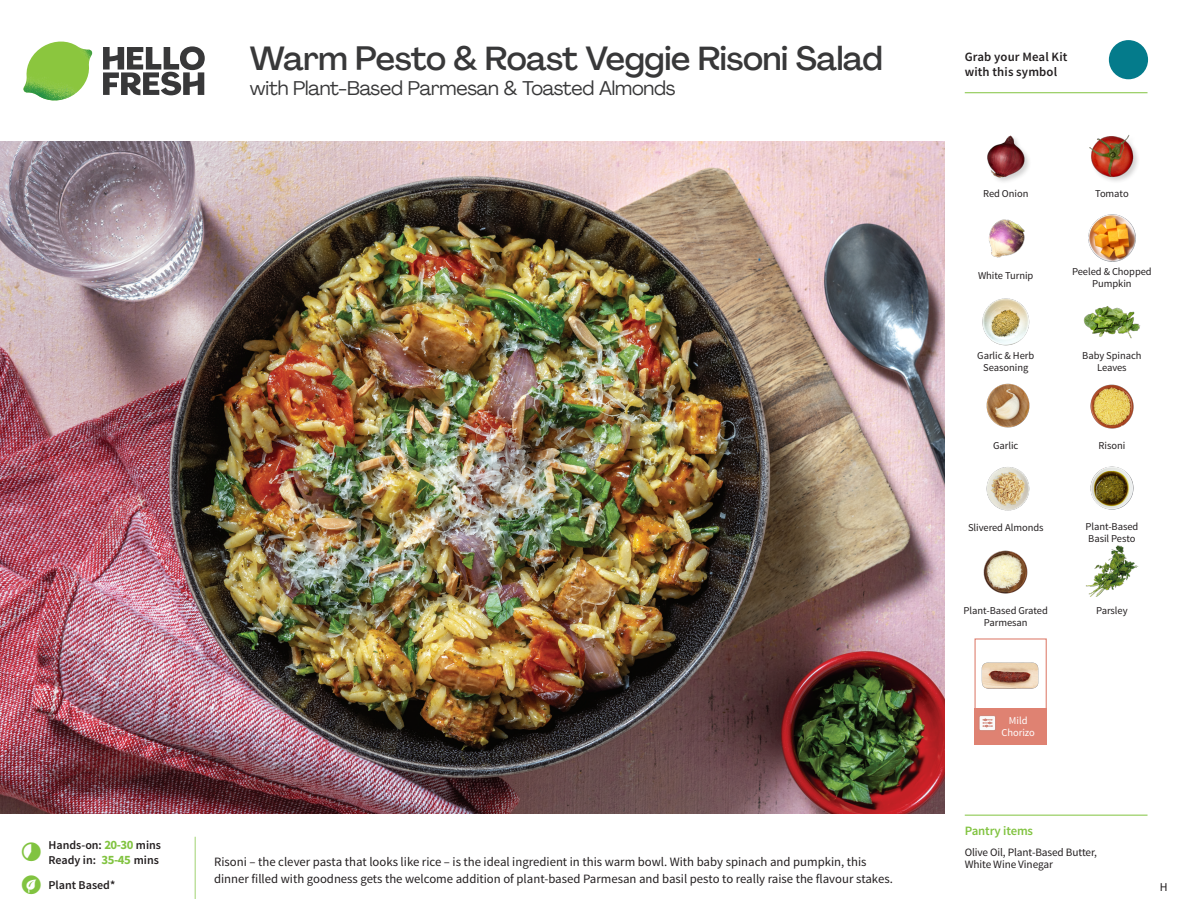
<style>
.page{position:relative;width:1188px;height:918px;background:#fff}
.page>*{position:absolute;margin:0;border:0;box-sizing:border-box;transform-origin:0 0}
._15_Titel_UK{font:500 33px "Agrandir";letter-spacing:-.015em;color:#383839}
._15_Titel_UK-2{font:19.5px "Agrandir";letter-spacing:-.01em;color:#383839}
.Step_6_Text_AU{font:12.75px/16.5px "Source Sans Pro";color:#231f20}
.t1{font:600 12.75px/15px "Source Sans Pro";letter-spacing:.01em;color:#231f20}
._04_Headers_Front{font:600 12.75px "Source Sans Pro";letter-spacing:-.01em;color:#81c340}
._04_Intro{font:600 12px "Source Sans Pro";color:#231f20}
.t2{font:12px "Source Sans Pro";color:#231f20}
._05_Pantry{font:11.25px/12px "Source Sans Pro";letter-spacing:-.01em;color:#231f20}
._18_FRONT_ingredient{font:10.5px/12px "Source Sans Pro";letter-spacing:-.005em;color:#231f20;text-align:center}
._18_FRONT_ingredient-2{font:10.5px/12px "Source Sans Pro";letter-spacing:-.005em;color:#fff;text-align:center}
.s1{font-weight:700;font-size:12.75px;color:#81c340}
</style>
<div class="page">
<svg style="left:103px;top:46px;width:102px;height:49px"></svg>
<img style="left:23px;top:42px;width:69px;height:59px">
<img style="left:0;top:142px;width:945px;height:672px">
<div style="left:975px;top:708px;width:72px;height:37px;background:#df8272"></div>
<div style="left:979px;top:716px;width:17px;height:15px;background:#fafafa;border-radius:2px"></div>
<div style="left:979px;top:715px;width:17px;height:16px;border:1px solid #d08477;border-radius:2px"></div>
<svg style="left:983px;top:719px;width:10px;height:8px"></svg>
<div style="left:975px;top:638px;width:72px;height:73px;border:1px solid #df8272"></div>
<img style="left:981px;top:662px;width:58px;height:27px">
<img style="left:1083px;top:306px;width:58px;height:33px">
<img style="left:986px;top:383px;width:44px;height:45px">
<img style="left:1086px;top:545px;width:53px;height:52px">
<img style="left:1090px;top:384px;width:44px;height:45px">
<img style="left:983px;top:550px;width:45px;height:44px">
<img style="left:1090px;top:466px;width:44px;height:44px">
<img style="left:982px;top:298px;width:48px;height:48px">
<img style="left:989px;top:219px;width:36px;height:39px">
<img style="left:1088px;top:214px;width:48px;height:48px">
<img style="left:987px;top:135px;width:42px;height:47px">
<img style="left:1089px;top:135px;width:49px;height:46px">
<img style="left:986px;top:467px;width:44px;height:44px">
<hr style="left:965px;top:815px;width:183px;height:1px;background:#81c340">
<svg style="left:1091px;top:40px;width:58px;height:54px"></svg>
<hr style="left:965px;top:92px;width:183px;height:1px;background:#81c340">
<p class="_15_Titel_UK" style="left:250px;top:38px;width:634px">Warm Pesto &amp; Roast Veggie Risoni Salad</p>
<p class="_15_Titel_UK-2" style="left:250px;top:76px;width:427px">with Plant-Based Parmesan &amp; Toasted Almonds</p>
<p class="_04_Intro" style="left:48px;top:837px;width:114px">Hands-on: <span class="s1">20-30</span> mins</p>
<p class="_04_Intro" style="left:48px;top:852px;width:112px">Ready in: <span class="s1">35-45</span> mins</p>
<p class="_04_Intro" style="left:48px;top:877px;width:68px">Plant Based*</p>
<p class="Step_6_Text_AU" style="left:214px;top:854px;width:680px">Risoni – the clever pasta that looks like rice – is the ideal ingredient in this warm bowl. With baby spinach and pumpkin, this dinner filled with goodness gets the welcome addition of plant-based Parmesan and basil pesto to really raise the flavour stakes.</p>
<p class="t1" style="left:965px;top:50px;width:104px">Grab your Meal Kit with this symbol</p>
<p class="_18_FRONT_ingredient" style="left:983px;top:188px;width:47px">Red Onion</p>
<p class="_18_FRONT_ingredient" style="left:1095px;top:188px;width:35px">Tomato</p>
<p class="_18_FRONT_ingredient" style="left:978px;top:270px;width:57px">White Turnip</p>
<p class="_18_FRONT_ingredient" style="left:1072px;top:265px;width:81px">Peeled &amp; Chopped<br>Pumpkin</p>
<p class="_18_FRONT_ingredient" style="left:977px;top:350px;width:58px">Garlic &amp; Herb<br>Seasoning</p>
<p class="_18_FRONT_ingredient" style="left:1082px;top:350px;width:61px">Baby Spinach<br>Leaves</p>
<p class="_18_FRONT_ingredient" style="left:993px;top:440px;width:27px">Garlic</p>
<p class="_18_FRONT_ingredient" style="left:1099px;top:440px;width:28px">Risoni</p>
<p class="_18_FRONT_ingredient" style="left:968px;top:522px;width:77px">Slivered Almonds</p>
<p class="_18_FRONT_ingredient" style="left:1085px;top:520px;width:54px;text-align:left">Plant-Based<br>Basil Pesto</p>
<p class="_18_FRONT_ingredient" style="left:964px;top:605px;width:86px">Plant-Based Grated</p>
<p class="_18_FRONT_ingredient" style="left:1096px;top:605px;width:33px">Parsley</p>
<p class="_18_FRONT_ingredient" style="left:984px;top:617px;width:45px">Parmesan</p>
<p class="_18_FRONT_ingredient-2" style="left:1002px;top:715px;width:35px">Mild<br>Chorizo</p>
<p class="_04_Headers_Front" style="left:965px;top:822px;width:70px">Pantry items</p>
<p class="_05_Pantry" style="left:965px;top:847px;width:134px">Olive Oil, Plant-Based Butter,<br>White Wine Vinegar</p>
<p class="t2" style="left:1160px;top:879px;width:9px">H</p>
</div>
